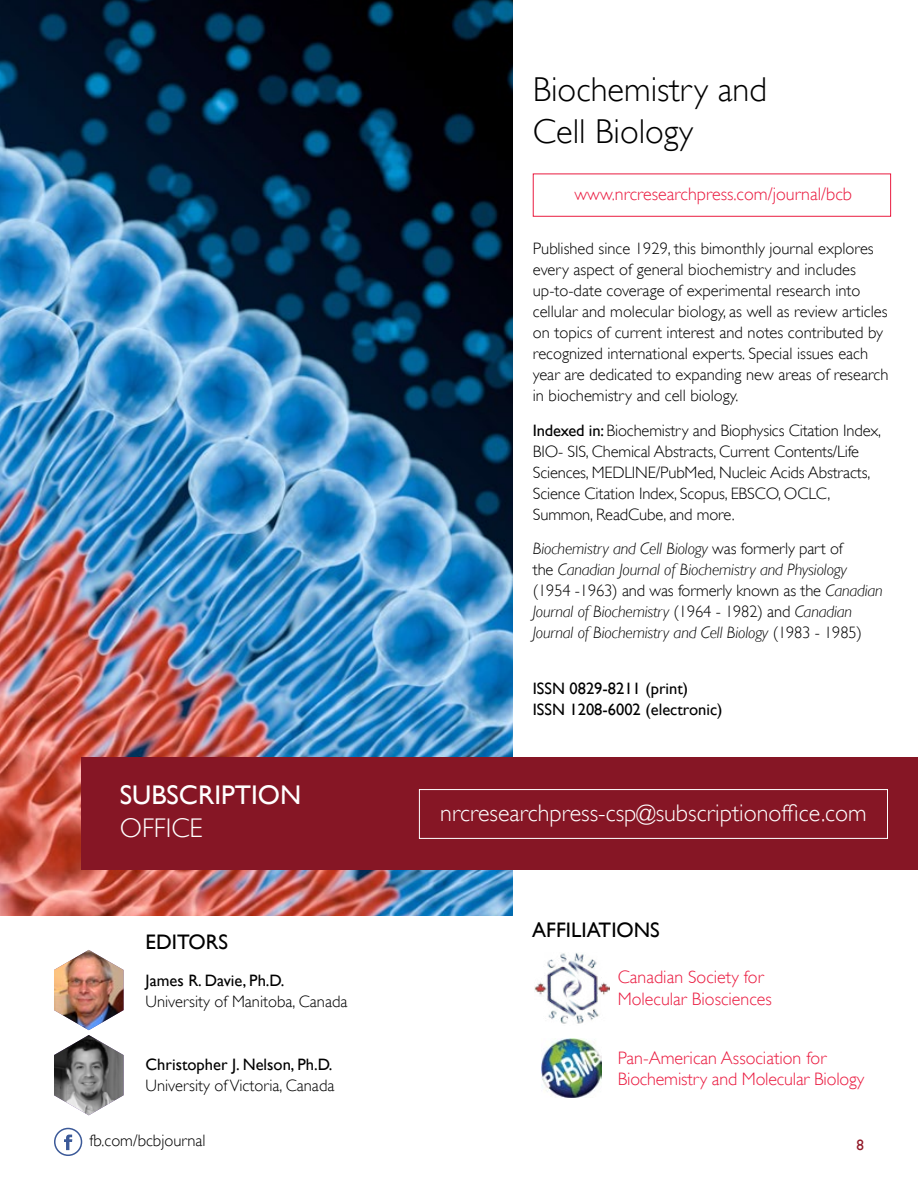
<style>
.page{position:relative;width:918px;height:1188px;background:#fff}
.page>*{position:absolute;margin:0;border:0;box-sizing:border-box;transform-origin:0 0}
.t1{font:300 34.5px/41.4px "Gill Sans";color:#000}
.t2{font:27px "Gill Sans";color:#fff}
.t3{font:300 27px "Gill Sans";color:#fff}
.t4{font:300 24px "Gill Sans";color:#fff}
.t5{font:21px "Gill Sans";color:#000}
.t6{font:300 18px/21.6px "Gill Sans";color:#ea1b40}
.t7{font:300 16.5px/21px "Gill Sans";color:#000}
.t8{font:italic 300 16.5px/21px "Gill Sans";letter-spacing:-.01em;color:#000}
.t9{font:16.5px/21px "Gill Sans";color:#000}
.t10{font:15px "Gill Sans";color:#921a29}
.s1{font-weight:400}
.s2{font-style:normal}
</style>
<div class="page">
<img style="left:0;top:0;width:513px;height:916px">
<div style="left:81px;top:758px;width:837px;height:112px;background:#861625"></div>
<div style="left:533px;top:174px;width:358px;height:43px;border:1px solid #ea1b40"></div>
<div style="left:419px;top:789px;width:469px;height:50px;border:1px solid #fff"></div>
<img style="left:534px;top:953px;width:76px;height:71px">
<img style="left:541px;top:1038px;width:60px;height:60px">
<div style="left:54px;top:1128px;width:28px;height:28px;border:2px solid #3b5998;border-radius:50%"></div>
<svg style="left:64px;top:1135px;width:8px;height:15px"></svg>
<img style="left:54px;top:950px;width:70px;height:81px">
<img style="left:54px;top:1035px;width:70px;height:80px">
<h2 class="t2" style="left:120px;top:779px;width:183px">SUBSCRIPTION</h2>
<h2 class="t3" style="left:120px;top:812px;width:84px">OFFICE</h2>
<p class="t5" style="left:146px;top:929px;width:84px">EDITORS</p>
<p class="t9" style="left:146px;top:970px;width:140px">James R. Davie, Ph.D.</p>
<p class="t7" style="left:146px;top:991px;width:203px">University of Manitoba, Canada</p>
<p class="t9" style="left:146px;top:1054px;width:188px">Christopher J. Nelson, Ph.D.</p>
<p class="t7" style="left:146px;top:1075px;width:190px">University of Victoria, Canada</p>
<p class="t7" style="left:90px;top:1130px;width:118px">fb.com/bcbjournal</p>
<h1 class="t1" style="left:533px;top:69px;width:236px">Biochemistry and<br>Cell Biology</h1>
<p class="t6" style="left:575px;top:183px;width:279px">www.nrcresearchpress.com/journal/bcb</p>
<p class="t7" style="left:533px;top:238px;width:357px">Published since 1929, this bimonthly journal explores every aspect of general biochemistry and includes up-to-date coverage of experimental research into cellular and molecular biology, as well as review articles on topics of current interest and notes contributed by recognized international experts. Special issues each year are dedicated to expanding new areas of research in biochemistry and cell biology.</p>
<p class="t7" style="left:533px;top:420px;width:350px"><span class="s1">Indexed in:</span> Biochemistry and Biophysics Citation Index, BIO- SIS, Chemical Abstracts, Current Contents/Life Sciences, MEDLINE/PubMed, Nucleic Acids Abstracts, Science Citation Index, Scopus, EBSCO, OCLC, Summon, ReadCube, and more.</p>
<p class="t8" style="left:533px;top:538px;width:352px">Biochemistry and Cell Biology <span class="s2">was formerly part of<br>the</span> Canadian Journal of Biochemistry and Physiology <span class="s2">(1954 -1963) and was formerly known as the</span> Canadian Journal of Biochemistry <span class="s2">(1964 - 1982) and</span> Canadian Journal of Biochemistry and Cell Biology <span class="s2">(1983 - 1985)</span></p>
<p class="t9" style="left:533px;top:678px;width:191px">ISSN 0829-8211 (print)<br>ISSN 1208-6002 (electronic)</p>
<h3 class="t4" style="left:440px;top:799px;width:428px">nrcresearchpress-csp@subscriptionoffice.com</h3>
<p class="t5" style="left:532px;top:917px;width:129px">AFFILIATIONS</p>
<p class="t6" style="left:618px;top:966px;width:156px">Canadian Society for<br>Molecular Biosciences</p>
<p class="t6" style="left:618px;top:1047px;width:248px">Pan-American Association for<br>Biochemistry and Molecular Biology</p>
<p class="t10" style="left:856px;top:1136px;width:9px">8</p>
</div>
